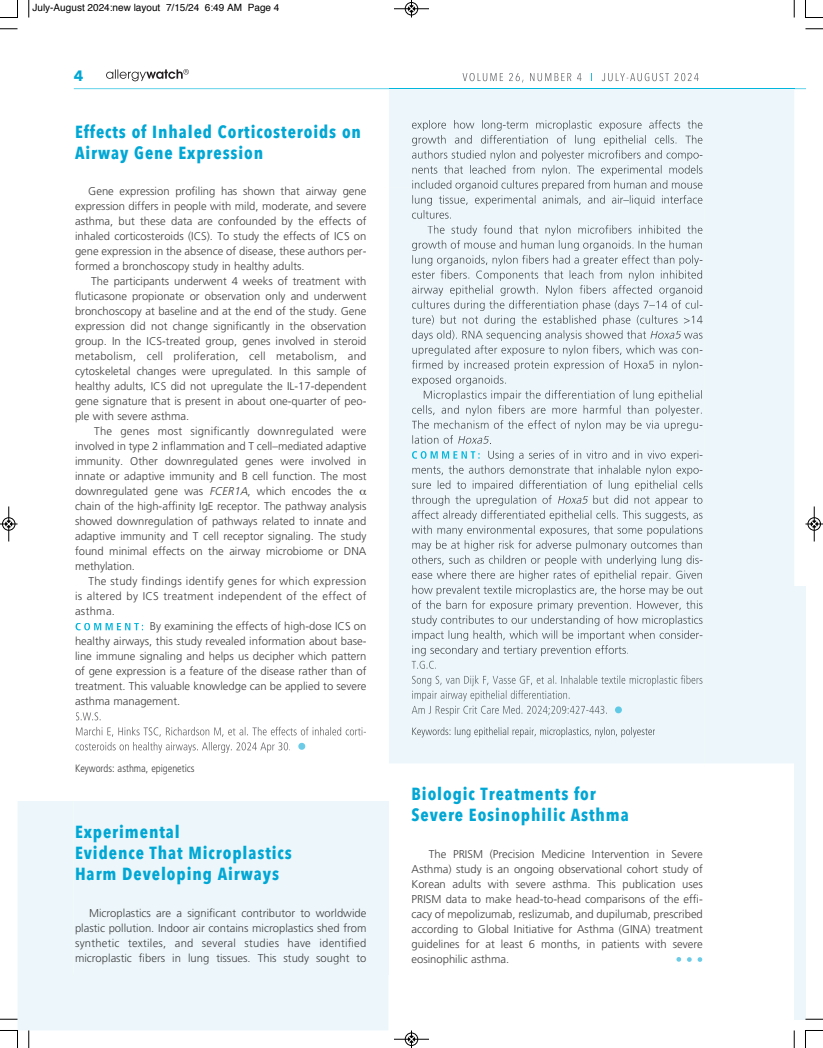
<style>
.page{position:relative;width:823px;height:1048px;background:#fff}
.page>*{position:absolute;margin:0;border:0;box-sizing:border-box;transform-origin:0 0}
.t1{font:700 17.5px/21.2px "Avenir Next Condensed";letter-spacing:.05em;color:#00a7d5}
.t2{font:700 15px "Avenir Next";color:#00a7d5}
.t3{font:300 11.25px/15px "Frutiger LT Std";color:#3e3e3f;text-align:justify}
.t4{font:300 11.25px "Frutiger LT Std";letter-spacing:.03em;color:#3e3e3f}
.t5{font:300 condensed 10.62px "Frutiger LT Std";color:#3e3e3f}
.t6{font:10px "Helvetica";color:#000}
.s1{font-style:italic}
</style>
<div class="page">
<svg style="left:462px;top:73px;width:80px;height:9px"></svg>
<svg style="left:601px;top:73px;width:62px;height:8px"></svg>
<svg style="left:74px;top:88px;width:731px;height:1px"></svg>
<div style="left:18px;top:801px;width:370px;height:229px;background:#edf7fb"></div>
<div style="left:74px;top:801px;width:314px;height:173px;background:#edf7fb"></div>
<svg style="left:75px;top:623px;width:68px;height:7px"></svg>
<svg style="left:76px;top:712px;width:25px;height:8px"></svg>
<svg style="left:76px;top:727px;width:101px;height:9px"></svg>
<svg style="left:75px;top:742px;width:72px;height:8px"></svg>
<svg style="left:106px;top:69px;width:83px;height:12px"></svg>
<svg style="left:298px;top:742px;width:7px;height:7px"></svg>
<div style="left:794px;top:586px;width:11px;height:433px;background:#edf7fb"></div>
<div style="left:389px;top:90px;width:405px;height:673px;background:#edf7fb"></div>
<svg style="left:389px;top:187px;width:315px;height:576px;background:#e2ecf0"></svg>
<hr style="left:389px;top:89px;width:405px;height:1px;background:#00b6dd">
<svg style="left:412px;top:120px;width:107px;height:39px;background:#d7e1e5"></svg>
<svg style="left:412px;top:165px;width:87px;height:9px"></svg>
<svg style="left:412px;top:180px;width:90px;height:39px;background:#dbe4e8"></svg>
<svg style="left:650px;top:331px;width:52px;height:8px"></svg>
<svg style="left:411px;top:225px;width:123px;height:204px;background:#dbe4e8"></svg>
<svg style="left:412px;top:435px;width:79px;height:9px"></svg>
<svg style="left:411px;top:450px;width:272px;height:129px;background:#dae3e7"></svg>
<svg style="left:411px;top:585px;width:100px;height:84px;background:#dce5e9"></svg>
<svg style="left:411px;top:675px;width:95px;height:41px;background:#dce5e9"></svg>
<svg style="left:412px;top:727px;width:74px;height:10px"></svg>
<svg style="left:676px;top:957px;width:5px;height:4px"></svg>
<svg style="left:687px;top:957px;width:4px;height:4px"></svg>
<svg style="left:697px;top:957px;width:5px;height:4px"></svg>
<svg style="left:615px;top:706px;width:7px;height:7px"></svg>
<svg style="left:28px;top:0;width:2px;height:18px"></svg>
<svg style="left:0;top:28px;width:18px;height:2px"></svg>
<svg style="left:793px;top:0;width:2px;height:18px"></svg>
<svg style="left:805px;top:28px;width:17px;height:2px"></svg>
<svg style="left:28px;top:1030px;width:2px;height:18px"></svg>
<svg style="left:0;top:1018px;width:18px;height:2px"></svg>
<svg style="left:793px;top:1030px;width:2px;height:18px"></svg>
<svg style="left:805px;top:1018px;width:17px;height:2px"></svg>
<svg style="left:0;top:0;width:18px;height:18px"></svg>
<svg style="left:805px;top:0;width:17px;height:18px"></svg>
<svg style="left:0;top:1030px;width:18px;height:18px"></svg>
<svg style="left:805px;top:1030px;width:17px;height:18px"></svg>
<hr style="left:394px;top:9px;width:35px;height:1px;background:#000">
<div style="left:405px;top:2px;width:13px;height:13px;border:1px solid #000;border-radius:50%"></div>
<svg style="left:408px;top:0;width:6px;height:18px"></svg>
<hr style="left:394px;top:1039px;width:35px;height:1px;background:#000">
<div style="left:405px;top:1032px;width:13px;height:13px;border:1px solid #000;border-radius:50%"></div>
<svg style="left:408px;top:1030px;width:6px;height:18px"></svg>
<hr style="left:9px;top:506px;width:1px;height:35px;background:#000">
<div style="left:2px;top:517px;width:13px;height:13px;border:1px solid #000;border-radius:50%"></div>
<svg style="left:0;top:521px;width:18px;height:6px"></svg>
<hr style="left:814px;top:506px;width:1px;height:35px;background:#000">
<div style="left:807px;top:517px;width:13px;height:13px;border:1px solid #000;border-radius:50%"></div>
<svg style="left:805px;top:521px;width:17px;height:6px"></svg>
<p class="t6" style="left:32px;top:4px;width:248px">July-August 2024:new layout 7/15/24 6:49 AM Page 4</p>
<h2 class="t2" style="left:74px;top:66px;width:11px">4</h2>
<h1 class="t1" style="left:75px;top:121px;width:287px">Effects of Inhaled Corticosteroids on<br>Airway Gene Expression</h1>
<p class="t3" style="left:75px;top:184px;width:293px;text-indent:13px">Gene expression profiling has shown that airway gene expression differs in people with mild, moderate, and severe asthma, but these data are confounded by the effects of inhaled corticosteroids (ICS). To study the effects of ICS on gene expression in the absence of disease, these authors per&shy;formed a bronchoscopy study in healthy adults.</p>
<p class="t3" style="left:75px;top:274px;width:293px;text-indent:16px">The participants underwent 4 weeks of treatment with fluticasone propionate or observation only and underwent bronchoscopy at baseline and at the end of the study. Gene expression did not change significantly in the observation group. In the ICS-treated group, genes involved in steroid metabolism, cell proliferation, cell metabolism, and cytoskeletal changes were upregulated. In this sample of healthy adults, ICS did not upregulate the IL-17-dependent gene signature that is present in about one-quarter of peo&shy;ple with severe asthma.</p>
<p class="t3" style="left:75px;top:424px;width:293px;text-align:left;text-indent:19px">The genes most significantly downregulated were involved in type 2 inflammation and T cell–mediated adaptive immunity. Other downregulated genes were involved in innate or adaptive immunity and B cell function. The most downregulated gene was <span class="s1">FCER1A</span>, which encodes the chain of the high-affinity IgE receptor. The pathway analysis showed downregulation of pathways related to innate and adaptive immunity and T cell receptor signaling. The study found minimal effects on the airway microbiome or DNA methylation.</p>
<p class="t4" style="left:88px;top:577px;width:279px">The study findings identify genes for which expression</p>
<p class="t4" style="left:75px;top:592px;width:293px">is altered by ICS treatment independent of the effect of</p>
<p class="t3" style="left:75px;top:604px;width:42px">asthma.</p>
<p class="t3" style="left:150px;top:619px;width:218px">By examining the effects of high-dose ICS on</p>
<p class="t3" style="left:75px;top:634px;width:293px">healthy airways, this study revealed information about base-</p>
<p class="t3" style="left:75px;top:649px;width:293px">line immune signaling and helps us decipher which pattern</p>
<p class="t3" style="left:75px;top:664px;width:293px">of gene expression is a feature of the disease rather than of</p>
<p class="t3" style="left:75px;top:679px;width:293px">treatment. This valuable knowledge can be applied to severe</p>
<p class="t3" style="left:75px;top:694px;width:107px">asthma management.</p>
<p class="t5" style="left:75px;top:763px;width:121px">Keywords: asthma, epigenetics</p>
<h1 class="t1" style="left:75px;top:821px;width:218px">Experimental<br>Evidence That Microplastics<br>Harm Developing Airways</h1>
<p class="t3" style="left:75px;top:906px;width:293px;text-indent:14px">Microplastics are a significant contributor to worldwide plastic pollution. Indoor air contains microplastics shed from synthetic textiles, and several studies have identified microplastic fibers in lung tissues. This study sought to</p>
<h1 class="t1" style="left:411px;top:784px;width:219px">Biologic Treatments for<br>Severe Eosinophilic Asthma</h1>
<p class="t3" style="left:411px;top:847px;width:293px;text-indent:17px">The PRISM (Precision Medicine Intervention in Severe Asthma) study is an ongoing observational cohort study of Korean adults with severe asthma. This publication uses PRISM data to make head-to-head comparisons of the effi&shy;cacy of mepolizumab, reslizumab, and dupilumab, prescribed according to Global Initiative for Asthma (GINA) treatment guidelines for at least 6 months, in patients with severe eosinophilic asthma.</p>
</div>
